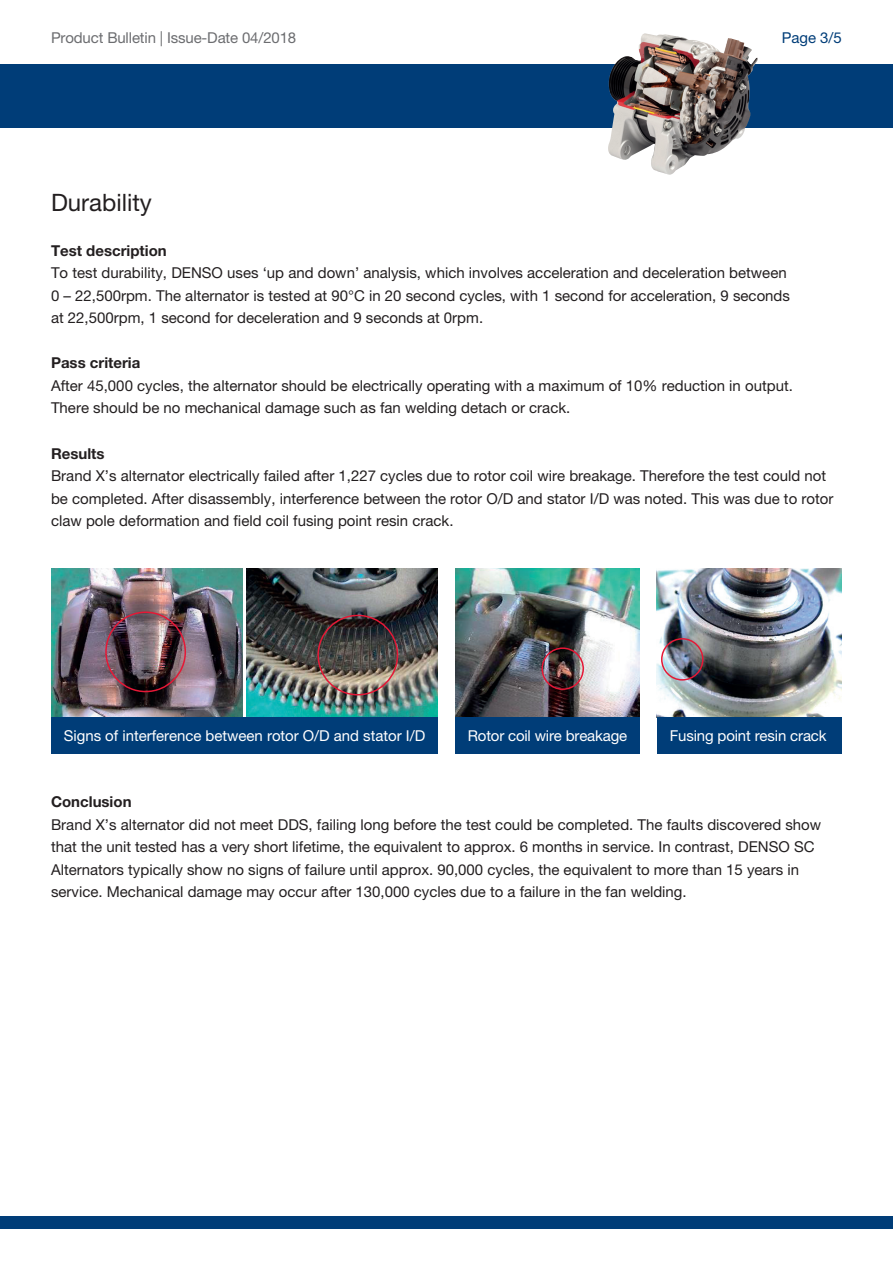
<style>
.page{position:relative;width:893px;height:1263px;background:#fff}
.page>*{position:absolute;margin:0;border:0;box-sizing:border-box;transform-origin:0 0}
.Head_2{font:24px "Helvetica Neue LT Pro";color:#231f20}
.Body_Copy{font:15px/22.5px "Helvetica Neue LT Pro";color:#231f20}
.Body_Copy-2{font:15px "Helvetica Neue LT Pro";letter-spacing:-.01em;color:#fff}
.Head_3{font:700 15px "Helvetica Neue LT Pro";color:#231f20}
.t1{font:15px "Helvetica Neue LT Pro";letter-spacing:-.01em;color:#6c6d70}
.t2{font:15px "Helvetica Neue LT Pro";color:#003d78}
</style>
<div class="page">
<div style="left:0;top:64px;width:893px;height:64px;background:#003d78"></div>
<div style="left:0;top:1216px;width:893px;height:13px;background:#003d78"></div>
<img style="left:608px;top:33px;width:150px;height:142px">
<img style="left:51px;top:569px;width:387px;height:149px">
<img style="left:455px;top:569px;width:185px;height:149px">
<img style="left:657px;top:569px;width:185px;height:149px">
<hr style="left:243px;top:561px;width:3px;height:164px;background:#fff">
<div style="left:105px;top:611px;width:81px;height:81px;border:2px solid #e51836;border-radius:50%"></div>
<div style="left:317px;top:615px;width:81px;height:80px;border:2px solid #e51836;border-radius:50%"></div>
<div style="left:541px;top:647px;width:43px;height:43px;border:2px solid #e51836;border-radius:50%"></div>
<div style="left:661px;top:638px;width:42px;height:43px;border:2px solid #e51836;border-radius:50%"></div>
<div style="left:51px;top:718px;width:387px;height:36px;background:#003d78"></div>
<div style="left:455px;top:718px;width:185px;height:36px;background:#003d78"></div>
<div style="left:657px;top:718px;width:185px;height:36px;background:#003d78"></div>
<p class="t1" style="left:51px;top:28px;width:247px">Product Bulletin | Issue-Date 04/2018</p>
<p class="t2" style="left:782px;top:28px;width:62px">Page 3/5</p>
<p class="Head_2" style="left:51px;top:188px;width:102px">Durability</p>
<p class="Head_3" style="left:51px;top:241px;width:117px">Test description</p>
<p class="Body_Copy" style="left:51px;top:262px;width:740px">To test durability, DENSO uses ‘up and down’ analysis, which involves acceleration and deceleration between<br>0 – 22,500rpm. The alternator is tested at 90°C in 20 second cycles, with 1 second for acceleration, 9 seconds at 22,500rpm, 1 second for deceleration and 9 seconds at 0rpm.</p>
<p class="Head_3" style="left:51px;top:354px;width:91px">Pass criteria</p>
<p class="Body_Copy" style="left:51px;top:374px;width:743px">After 45,000 cycles, the alternator should be electrically operating with a maximum of 10% reduction in output.<br>There should be no mechanical damage such as fan welding detach or crack.</p>
<p class="Head_3" style="left:51px;top:444px;width:55px">Results</p>
<p class="Body_Copy" style="left:51px;top:464px;width:784px">Brand X’s alternator electrically failed after 1,227 cycles due to rotor coil wire breakage. Therefore the test could not be completed. After disassembly, interference between the rotor O/D and stator I/D was noted. This was due to rotor claw pole deformation and field coil fusing point resin crack.</p>
<p class="Body_Copy-2" style="left:64px;top:727px;width:363px">Signs of interference between rotor O/D and stator I/D</p>
<p class="Body_Copy-2" style="left:468px;top:727px;width:161px">Rotor coil wire breakage</p>
<p class="Body_Copy-2" style="left:670px;top:727px;width:158px">Fusing point resin crack</p>
<p class="Head_3" style="left:51px;top:792px;width:82px">Conclusion</p>
<p class="Body_Copy" style="left:51px;top:813px;width:772px">Brand X’s alternator did not meet DDS, failing long before the test could be completed. The faults discovered show that the unit tested has a very short lifetime, the equivalent to approx. 6 months in service. In contrast, DENSO SC Alternators typically show no signs of failure until approx. 90,000 cycles, the equivalent to more than 15 years in service. Mechanical damage may occur after 130,000 cycles due to a failure in the fan welding.</p>
</div>
